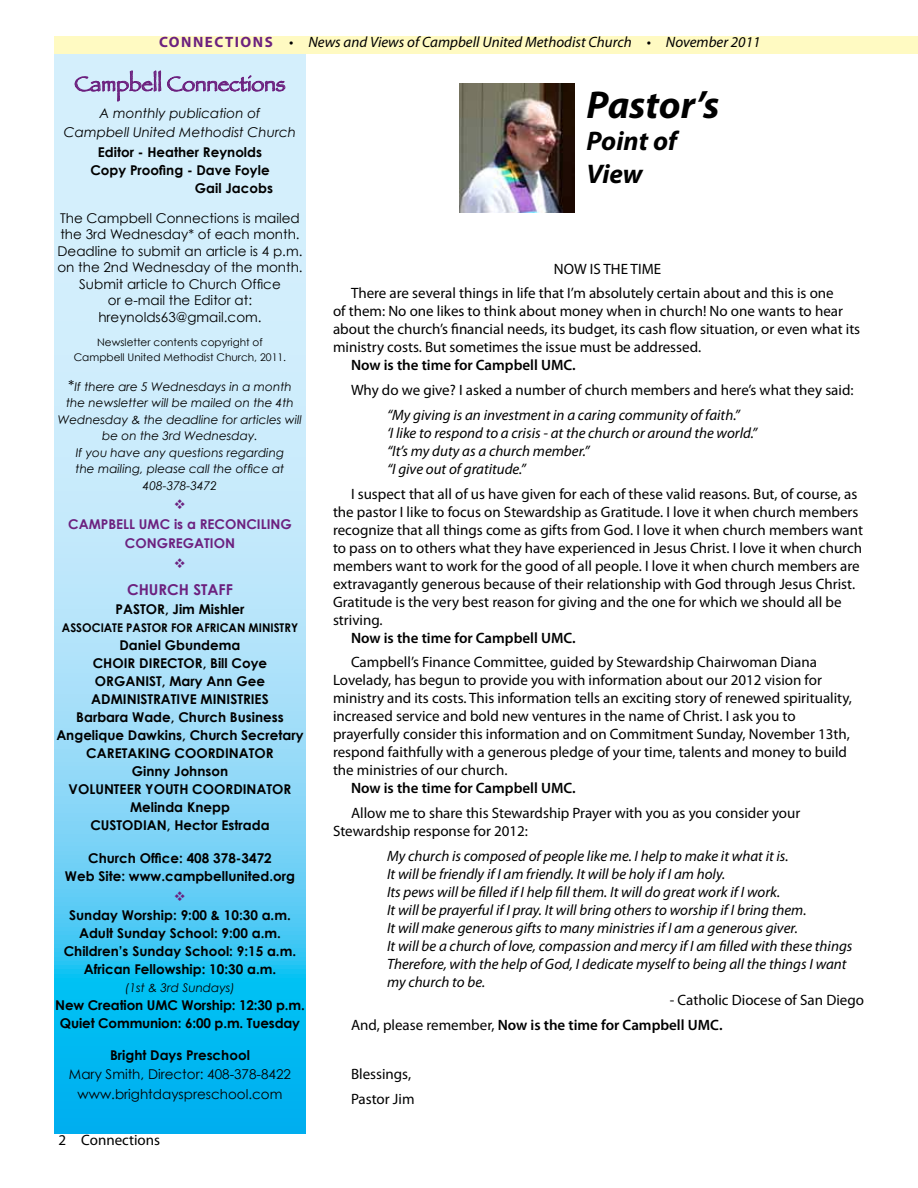
<style>
.page{position:relative;width:918px;height:1188px;background:#fff}
.page>*{position:absolute;margin:0;border:0;box-sizing:border-box;transform-origin:0 0}
.t1{font:italic 700 39px "Myriad Pro";color:#000}
.t2{font:italic 700 27px/32.4px "Myriad Pro";color:#000}
.t3{font:21px "Papyrus";color:#6c217f}
.t4{font:15px/18px "Myriad Pro";color:#000}
.t5{font:italic 15px/18px "Myriad Pro";color:#000}
.t6{font:600 15px "Myriad Pro";color:#000}
.t7{font:700 15px "Century Gothic";color:#6c217f}
.t8{font:700 13.5px/18px "Century Gothic";color:#000;text-align:center}
.t9{font:13.5px/16.5px "Century Gothic";color:#000;text-align:center}
.t10{font:italic 13.5px/19.5px "Century Gothic";color:#000;text-align:center}
.t11{font:700 13.5px/19.5px "Century Gothic";color:#6c217f;text-align:center}
.t12{font:italic 12px/16.5px "Century Gothic";color:#000;text-align:center}
.t13{font:700 12px "Century Gothic";color:#000;scale:.95 1}
.t14{font:10.5px/15px "Century Gothic";color:#000;text-align:center}
.s1{font-weight:700;font-style:normal;color:#6c217f}
.s2{font-style:normal;font-size:15px}
.s3{font-weight:600}
</style>
<div class="page">
<div style="left:55px;top:36px;width:863px;height:18px;background:#fffac2"></div>
<svg style="left:54px;top:54px;width:252px;height:1080px;background:#94ddf8"></svg>
<svg style="left:75px;top:71px;width:86px;height:30px;background:#bec4e2"></svg>
<svg style="left:167px;top:75px;width:118px;height:19px;background:#b8b8da"></svg>
<img style="left:460px;top:84px;width:114px;height:128px">
<svg style="left:175px;top:499px;width:10px;height:10px"></svg>
<svg style="left:175px;top:558px;width:10px;height:10px"></svg>
<svg style="left:175px;top:891px;width:10px;height:10px"></svg>
<p class="t5" style="left:159px;top:33px;width:603px"><span class="s1">CONNECTIONS</span> • News and Views of Campbell United Methodist Church • November 2011</p>
<h3 class="t3" style="left:74px;top:71px;width:213px">Campbell Connections</h3>
<p class="t10" style="left:64px;top:103px;width:234px">A monthly publication of<br>Campbell United Methodist Church</p>
<p class="t8" style="left:98px;top:142px;width:166px">Editor - Heather Reynolds</p>
<p class="t8" style="left:90px;top:160px;width:181px">Copy Proofing - Dave Foyle</p>
<p class="t8" style="left:195px;top:178px;width:80px">Gail Jacobs</p>
<p class="t9" style="left:57px;top:209px;width:247px">The Campbell Connections is mailed the 3rd Wednesday* of each month.<br>Deadline to submit an article is 4 p.m. on the 2nd Wednesday of the month.<br>Submit article to Church Office<br>or e-mail the Editor at: hreynolds63@gmail.com.</p>
<p class="t14" style="left:74px;top:334px;width:214px">Newsletter contents copyright of<br>Campbell United Methodist Church, 2011.</p>
<p class="t12" style="left:58px;top:378px;width:246px"><span class="s2">*</span>If there are 5 Wednesdays in a month the newsletter will be mailed on the 4th<br>Wednesday &amp; the deadline for articles will be on the 3rd Wednesday.<br>If you have any questions regarding<br>the mailing, please call the office at<br>408-378-3472</p>
<p class="t11" style="left:68px;top:514px;width:225px">CAMPBELL UMC is a RECONCILING<br>CONGREGATION</p>
<p class="t7" style="left:127px;top:580px;width:107px">CHURCH STAFF</p>
<p class="t8" style="left:116px;top:600px;width:130px">PASTOR, Jim Mishler</p>
<p class="t13" style="left:62px;top:620px;width:250px">ASSOCIATE PASTOR FOR AFRICAN MINISTRY</p>
<p class="t8" style="left:56px;top:636px;width:249px">Daniel Gbundema<br>CHOIR DIRECTOR, Bill Coye<br>ORGANIST, Mary Ann Gee<br>ADMINISTRATIVE MINISTRIES<br>Barbara Wade, Church Business<br>Angelique Dawkins, Church Secretary<br>CARETAKING COORDINATOR<br>Ginny Johnson<br>VOLUNTEER YOUTH COORDINATOR<br>Melinda Knepp<br>CUSTODIAN, Hector Estrada</p>
<p class="t8" style="left:65px;top:849px;width:232px">Church Office: 408 378-3472<br>Web Site: www.campbellunited.org</p>
<p class="t8" style="left:64px;top:906px;width:234px">Sunday Worship: 9:00 &amp; 10:30 a.m.<br>Adult Sunday School: 9:00 a.m.<br>Children’s Sunday School: 9:15 a.m.<br>African Fellowship: 10:30 a.m.</p>
<p class="t12" style="left:125px;top:979px;width:111px">(1st &amp; 3rd Sundays)</p>
<p class="t8" style="left:55px;top:996px;width:251px">New Creation UMC Worship: 12:30 p.m.<br>Quiet Communion: 6:00 p.m. Tuesday</p>
<p class="t8" style="left:110px;top:1045px;width:141px">Bright Days Preschool</p>
<p class="t9" style="left:69px;top:1064px;width:224px;line-height:19.5px">Mary Smith, Director: 408-378-8422 www.brightdayspreschool.com</p>
<h1 class="t1" style="left:586px;top:79px;width:134px">Pastor’s</h1>
<h2 class="t2" style="left:586px;top:124px;width:92px">Point of<br>View</h2>
<p class="t4" style="left:351px;top:256px;width:484px;line-height:24.8px;text-indent:203px">NOW IS THE TIME<br>There are several things in life that I’m absolutely certain about and this is one</p>
<p class="t4" style="left:333px;top:302px;width:529px">of them: No one likes to think about money when in church! No one wants to hear about the church’s financial needs, its budget, its cash flow situation, or even what its ministry costs. But sometimes the issue must be addressed.</p>
<p class="t6" style="left:351px;top:356px;width:226px">Now is the time for Campbell UMC.</p>
<p class="t4" style="left:351px;top:381px;width:504px">Why do we give? I asked a number of church members and here’s what they said:</p>
<p class="t5" style="left:387px;top:406px;width:372px">“My giving is an investment in a caring community of faith.”<br>‘I like to respond to a crisis - at the church or around the world.” “It’s my duty as a church member.”<br>“I give out of gratitude.”</p>
<p class="t4" style="left:333px;top:484px;width:532px;text-indent:18px">I suspect that all of us have given for each of these valid reasons. But, of course, as the pastor I like to focus on Stewardship as Gratitude. I love it when church members recognize that all things come as gifts from God. I love it when church members want to pass on to others what they have experienced in Jesus Christ. I love it when church members want to work for the good of all people. I love it when church members are extravagantly generous because of their relationship with God through Jesus Christ.<br>Gratitude is the very best reason for giving and the one for which we should all be striving.</p>
<p class="t6" style="left:351px;top:628px;width:226px">Now is the time for Campbell UMC.</p>
<p class="t4" style="left:333px;top:653px;width:520px;text-indent:18px">Campbell’s Finance Committee, guided by Stewardship Chairwoman Diana Lovelady, has begun to provide you with information about our 2012 vision for ministry and its costs. This information tells an exciting story of renewed spirituality, increased service and bold new ventures in the name of Christ. I ask you to prayerfully consider this information and on Commitment Sunday, November 13th, respond faithfully with a generous pledge of your time, talents and money to build the ministries of our church.</p>
<p class="t6" style="left:351px;top:779px;width:226px">Now is the time for Campbell UMC.</p>
<p class="t4" style="left:333px;top:804px;width:469px;text-indent:18px">Allow me to share this Stewardship Prayer with you as you consider your<br>Stewardship response for 2012:</p>
<p class="t5" style="left:387px;top:847px;width:467px">My church is composed of people like me. I help to make it what it is.<br>It will be friendly if I am friendly. It will be holy if I am holy.<br>Its pews will be filled if I help fill them. It will do great work if I work.<br>It will be prayerful if I pray. It will bring others to worship if I bring them.<br>It will make generous gifts to many ministries if I am a generous giver.<br>It will be a church of love, compassion and mercy if I am filled with these things Therefore, with the help of God, I dedicate myself to being all the things I want my church to be.</p>
<p class="t4" style="left:351px;top:987px;width:514px;line-height:24.8px;text-indent:319px">- Catholic Diocese of San Diego<br>And, please remember, <span class="s3">Now is the time for Campbell UMC.</span></p>
<p class="t4" style="left:351px;top:1061px;width:65px;line-height:24.8px">Blessings,<br>Pastor Jim</p>
<p class="t4" style="left:59px;top:1131px;width:103px">2 Connections</p>
</div>
